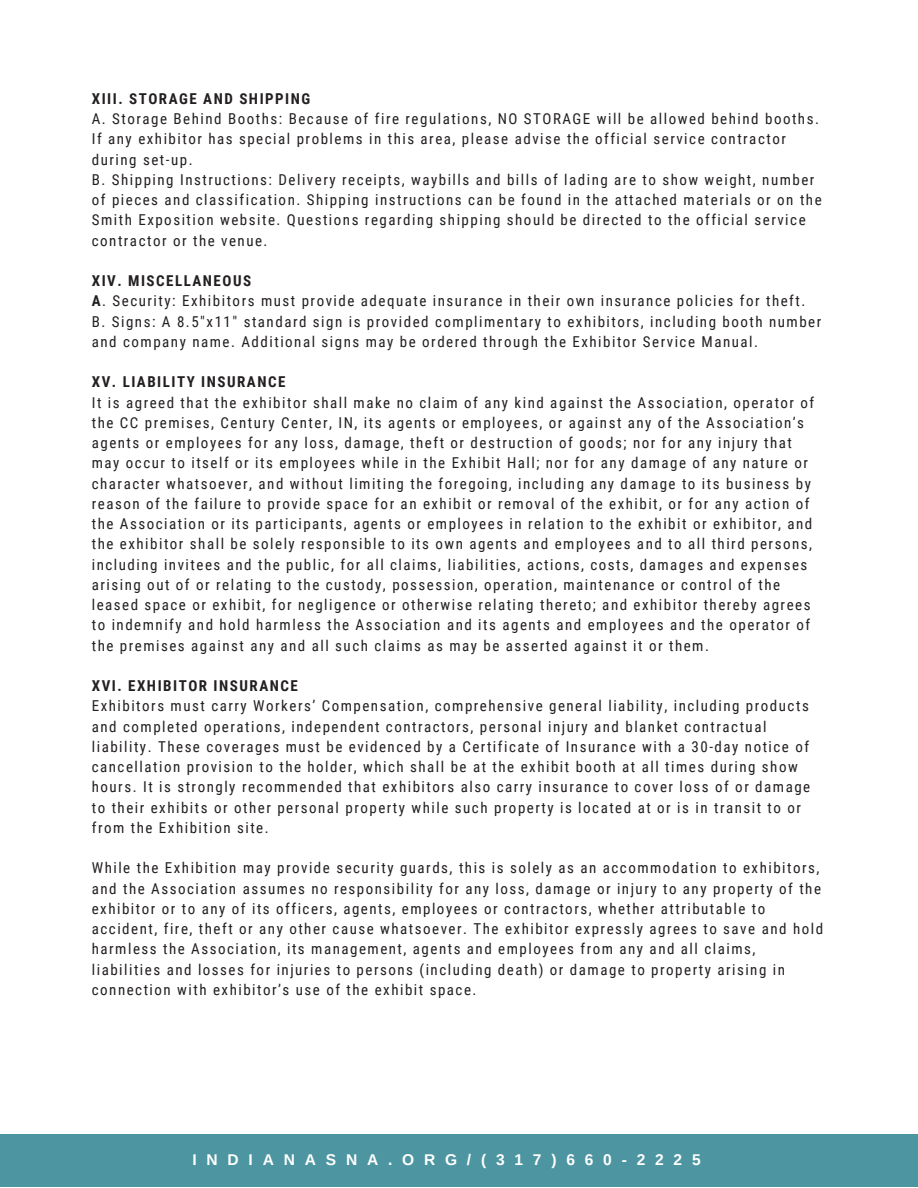
<style>
.page{position:relative;width:918px;height:1188px;background:#fff}
.page>*{position:absolute;margin:0;border:0;box-sizing:border-box;transform-origin:0 0}
.t1{font:700 15.6px "Arimo";letter-spacing:.075em;color:#fff}
.t2{font:700 15.6px "Arimo";letter-spacing:-.06em;color:#fff}
.t3{font:15px/20.2px "Roboto Condensed";letter-spacing:.1em;color:#231f20}
.t4{font:700 15px "Roboto Condensed";letter-spacing:.1em;color:#231f20}
.s1{font-weight:700}
</style>
<div class="page">
<div style="left:0;top:1134px;width:918px;height:53px;background:#4c95a1"></div>
<p class="t4" style="left:92px;top:90px;width:220px">XIII. STORAGE AND SHIPPING</p>
<p class="t3" style="left:92px;top:109px;width:729px">A. Storage Behind Booths: Because of fire regulations, NO STORAGE will be allowed behind booths.<br>If any exhibitor has special problems in this area, please advise the official service contractor during set-up.</p>
<p class="t3" style="left:92px;top:170px;width:731px">B. Shipping Instructions: Delivery receipts, waybills and bills of lading are to show weight, number of pieces and classification. Shipping instructions can be found in the attached materials or on the Smith Exposition website. Questions regarding shipping should be directed to the official service contractor or the venue.</p>
<p class="t4" style="left:92px;top:272px;width:161px">XIV. MISCELLANEOUS</p>
<p class="t3" style="left:92px;top:291px;width:715px"><span class="s1">A</span>. Security: Exhibitors must provide adequate insurance in their own insurance policies for theft.</p>
<p class="t3" style="left:92px;top:311px;width:731px">B. Signs: A 8.5"x11" standard sign is provided complimentary to exhibitors, including booth number and company name. Additional signs may be ordered through the Exhibitor Service Manual.</p>
<p class="t4" style="left:92px;top:373px;width:195px">XV. LIABILITY INSURANCE</p>
<p class="t3" style="left:92px;top:392px;width:724px">It is agreed that the exhibitor shall make no claim of any kind against the Association, operator of the CC premises, Century Center, IN, its agents or employees, or against any of the Association’s agents or employees for any loss, damage, theft or destruction of goods; nor for any injury that may occur to itself or its employees while in the Exhibit Hall; nor for any damage of any nature or character whatsoever, and without limiting the foregoing, including any damage to its business by reason of the failure to provide space for an exhibit or removal of the exhibit, or for any action of the Association or its participants, agents or employees in relation to the exhibit or exhibitor, and the exhibitor shall be solely responsible to its own agents and employees and to all third persons, including invitees and the public, for all claims, liabilities, actions, costs, damages and expenses arising out of or relating to the custody, possession, operation, maintenance or control of the leased space or exhibit, for negligence or otherwise relating thereto; and exhibitor thereby agrees to indemnify and hold harmless the Association and its agents and employees and the operator of the premises against any and all such claims as may be asserted against it or them.</p>
<p class="t4" style="left:92px;top:677px;width:208px">XVI. EXHIBITOR INSURANCE</p>
<p class="t3" style="left:92px;top:696px;width:720px">Exhibitors must carry Workers’ Compensation, comprehensive general liability, including products and completed operations, independent contractors, personal injury and blanket contractual liability. These coverages must be evidenced by a Certificate of Insurance with a 30-day notice of cancellation provision to the holder, which shall be at the exhibit booth at all times during show hours. It is strongly recommended that exhibitors also carry insurance to cover loss of or damage to their exhibits or other personal property while such property is located at or is in transit to or from the Exhibition site.</p>
<p class="t3" style="left:92px;top:858px;width:733px">While the Exhibition may provide security guards, this is solely as an accommodation to exhibitors, and the Association assumes no responsibility for any loss, damage or injury to any property of the exhibitor or to any of its officers, agents, employees or contractors, whether attributable to accident, fire, theft or any other cause whatsoever. The exhibitor expressly agrees to save and hold harmless the Association, its management, agents and employees from any and all claims, liabilities and losses for injuries to persons (including death) or damage to property arising in connection with exhibitor’s use of the exhibit space.</p>
<h1 class="t1" style="left:407px;top:1152px;width:21px">/ (</h1>
<h1 class="t2" style="left:424px;top:1152px;width:218px">R7G1 / 7( )3 71 37 2) -6 16 10 0- 0</h1>
<h1 class="t1" style="left:307px;top:1152px;width:13px">A</h1>
<h1 class="t1" style="left:326px;top:1151px;width:12px">S</h1>
<h1 class="t1" style="left:388px;top:1151px;width:28px">. O</h1>
<h1 class="t1" style="left:637px;top:1151px;width:65px">2225</h1>
<h1 class="t1" style="left:193px;top:1151px;width:83px">INDIIA</h1>
<h1 class="t1" style="left:266px;top:1152px;width:12px">S</h1>
<h1 class="t1" style="left:284px;top:1151px;width:13px">N</h1>
<h1 class="t1" style="left:286px;top:1152px;width:13px">N</h1>
<h1 class="t1" style="left:305px;top:1151px;width:13px">A</h1>
<h1 class="t1" style="left:346px;top:1151px;width:13px">N</h1>
<h1 class="t1" style="left:364px;top:1152px;width:13px">R</h1>
<h1 class="t1" style="left:367px;top:1151px;width:13px">A</h1>
<h1 class="t1" style="left:385px;top:1152px;width:14px">G</h1>
<h1 class="t1" style="left:328px;top:1152px;width:28px">. O</h1>
</div>
